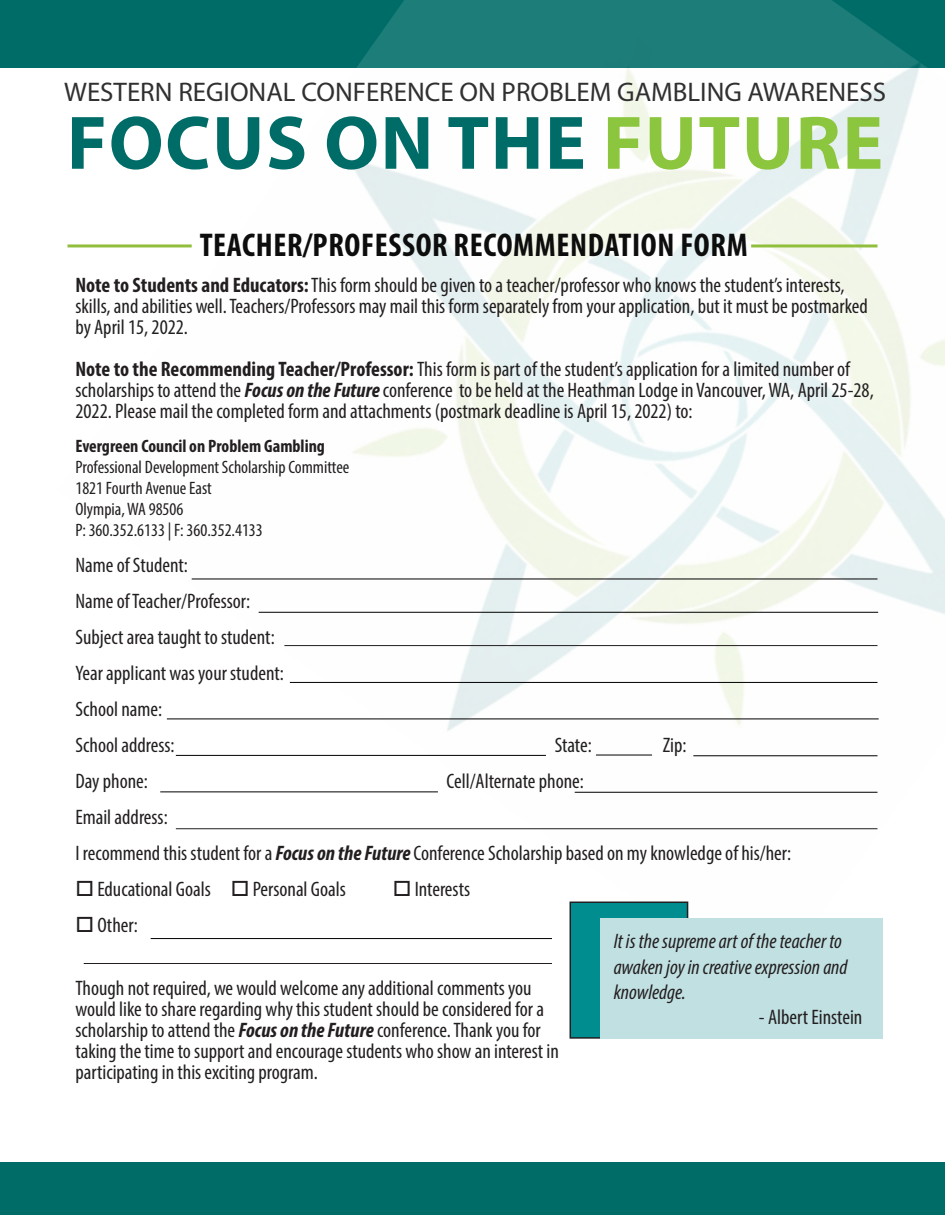
<style>
.page{position:relative;width:945px;height:1215px;background:#fff}
.page>*{position:absolute;margin:0;border:0;box-sizing:border-box;transform-origin:0 0}
.Text{font:700 76.5px "Myriad Pro";letter-spacing:.02em;color:#006c67}
.Heading{font:700 condensed 33px "Myriad Pro";letter-spacing:.02em;color:#0d0d0d}
.Text-2{font:27px "Myriad Pro";color:#312f30}
.t1{font:condensed 21px/21px "Myriad Pro";color:#231f20}
.t2{font:italic condensed 21px/25.2px "Myriad Pro";color:#231f20}
.Regular_Text{font:condensed 18px "Myriad Pro";color:#231f20}
.t3{font:700 condensed 18px "Myriad Pro";color:#231f20}
.s1{color:#8bc63e}
.s2{font-weight:700}
.s3{font-weight:700;font-style:italic}
</style>
<div class="page">
<div style="left:0;top:1162px;width:945px;height:53px;background:#006c67"></div>
<div style="left:0;top:1px;width:945px;height:67px;background:#006c67"></div>
<img style="left:58px;top:0;width:887px;height:991px">
<hr style="left:259px;top:612px;width:619px;height:1px;background:#000">
<hr style="left:575px;top:792px;width:302px;height:1px;background:#000">
<hr style="left:192px;top:579px;width:686px;height:1px;background:#000">
<hr style="left:176px;top:755px;width:370px;height:1px;background:#000">
<hr style="left:167px;top:719px;width:712px;height:1px;background:#000">
<hr style="left:290px;top:682px;width:587px;height:1px;background:#000">
<hr style="left:693px;top:756px;width:184px;height:1px;background:#000">
<hr style="left:160px;top:792px;width:278px;height:1px;background:#000">
<hr style="left:151px;top:938px;width:401px;height:1px;background:#000">
<hr style="left:751px;top:244px;width:127px;height:3px;background:#91bf3d">
<hr style="left:68px;top:244px;width:124px;height:3px;background:#91bf3d">
<hr style="left:176px;top:828px;width:702px;height:1px;background:#231f20">
<hr style="left:84px;top:963px;width:468px;height:1px;background:#231f20">
<hr style="left:284px;top:645px;width:594px;height:1px;background:#231f20">
<hr style="left:596px;top:755px;width:56px;height:1px;background:#000">
<div style="left:570px;top:902px;width:118px;height:136px;background:#008d90"></div>
<div style="left:570px;top:902px;width:118px;height:137px;border:2px solid #231f20"></div>
<div style="left:600px;top:918px;width:283px;height:121px;background:#c1e0e2"></div>
<p class="Text-2" style="left:64px;top:76px;width:823px">WESTERN REGIONAL CONFERENCE ON PROBLEM GAMBLING AWARENESS</p>
<p class="Text" style="left:67px;top:93px;width:818px">FOCUS ON THE <span class="s1">FUTURE</span></p>
<p class="Heading" style="left:200px;top:225px;width:550px">TEACHER/PROFESSOR RECOMMENDATION FORM</p>
<p class="t1" style="left:75px;top:274px;width:794px"><span class="s2">Note to Students and Educators:</span> This form should be given to a teacher/professor who knows the student’s interests, skills, and abilities well. Teachers/Professors may mail this form separately from your application, but it must be postmarked by April 15, 2022.</p>
<p class="t1" style="left:75px;top:358px;width:800px"><span class="s2">Note to the Recommending Teacher/Professor:</span> This form is part of the student’s application for a limited number of scholarships to attend the <span class="s3">Focus on the Future</span> conference to be held at the Heathman Lodge in Vancouver, WA, April 25-28,<br>2022. Please mail the completed form and attachments (postmark deadline is April 15, 2022) to:</p>
<p class="t3" style="left:75px;top:435px;width:251px">Evergreen Council on Problem Gambling</p>
<p class="Regular_Text" style="left:75px;top:457px;width:276px">Professional Development Scholarship Committee</p>
<p class="Regular_Text" style="left:75px;top:478px;width:138px">1821 Fourth Avenue East</p>
<p class="Regular_Text" style="left:75px;top:499px;width:109px">Olympia, WA 98506</p>
<p class="Regular_Text" style="left:75px;top:520px;width:189px">P: 360.352.6133 | F: 360.352.4133</p>
<p class="t1" style="left:75px;top:555px;width:114px">Name of Student:</p>
<p class="t1" style="left:75px;top:591px;width:176px">Name of Teacher/Professor:</p>
<p class="t1" style="left:75px;top:627px;width:201px">Subject area taught to student:</p>
<p class="t1" style="left:75px;top:663px;width:210px">Year applicant was your student:</p>
<p class="t1" style="left:75px;top:699px;width:88px">School name:</p>
<p class="t1" style="left:75px;top:735px;width:101px">School address:</p>
<p class="t1" style="left:555px;top:735px;width:39px">State:</p>
<p class="t1" style="left:663px;top:735px;width:25px">Zip:</p>
<p class="t1" style="left:75px;top:771px;width:74px">Day phone:</p>
<p class="t1" style="left:447px;top:771px;width:139px">Cell/Alternate phone:</p>
<p class="t1" style="left:75px;top:807px;width:94px">Email address:</p>
<p class="t1" style="left:75px;top:843px;width:717px">I recommend this student for a <span class="s3">Focus on the Future</span> Conference Scholarship based on my knowledge of his/her:</p>
<p class="t1" style="left:75px;top:879px;width:272px">□ Educational Goals □ Personal Goals</p>
<p class="t1" style="left:393px;top:879px;width:79px">□ Interests</p>
<p class="t1" style="left:75px;top:915px;width:64px">□ Other:</p>
<p class="t2" style="left:614px;top:929px;width:235px">It is the supreme art of the teacher to awaken joy in creative expression and knowledge.</p>
<p class="t1" style="left:759px;top:1006px;width:105px">- Albert Einstein</p>
<p class="t1" style="left:75px;top:978px;width:485px">Though not required, we would welcome any additional comments you would like to share regarding why this student should be considered for a scholarship to attend the <span class="s3">Focus on the Future</span> conference. Thank you for taking the time to support and encourage students who show an interest in participating in this exciting program.</p>
</div>
